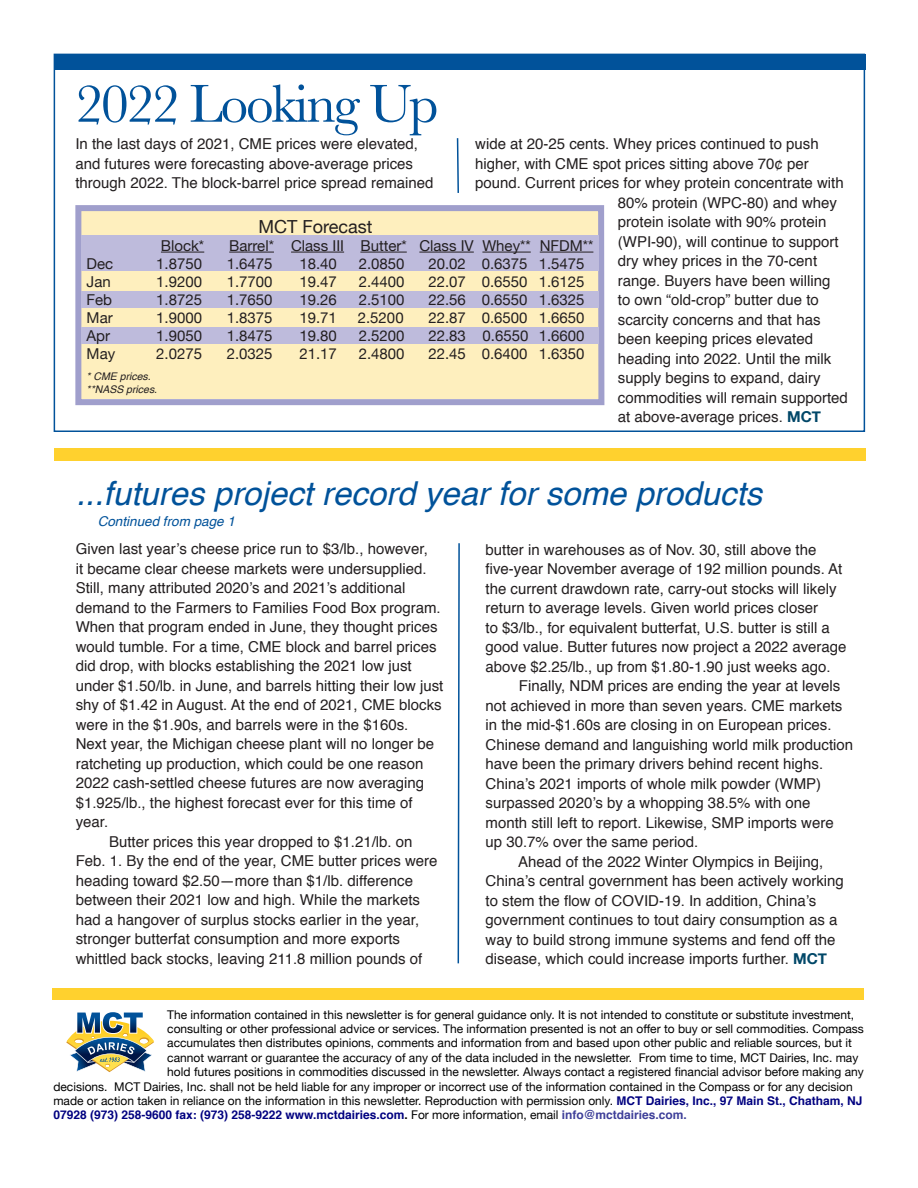
<style>
.page{position:relative;width:918px;height:1188px;background:#fff}
.page>*{position:absolute;margin:0;border:0;box-sizing:border-box;transform-origin:0 0}
.t1{font:55.5px "Baskerville";letter-spacing:-.04em;color:#01529a}
.t2{font:italic 33px "Helvetica";color:#01529a}
.t3{font:18px "Helvetica Neue";color:#231f20}
.t4{font:15px/19.5px "Helvetica";color:#231f20}
.forecast_chart{font:15px "Helvetica Neue";color:#231f20}
.t5{font:italic 13.5px "Helvetica";color:#01529a}
.t6{font:12px "Helvetica Neue";color:#000}
.t7{font:700 12px "Helvetica";color:#000080}
.t8{font:italic 10.5px "Helvetica";color:#231f20}
.s1{font-family:"Helvetica Neue";font-weight:700;color:#004768}
.s2{font-family:"Helvetica";font-weight:700;color:#000080}
.s3{color:#000}
.s4{font-family:"Helvetica Neue";font-weight:400;color:#000}
.s5{color:#3e3f99}
</style>
<div class="page">
<svg style="left:456px;top:138px;width:3px;height:55px"></svg>
<div style="left:54px;top:449px;width:812px;height:12px;background:#ffd12e"></div>
<svg style="left:66px;top:1012px;width:88px;height:60px"></svg>
<div style="left:82px;top:210px;width:517px;height:189px;background:#feefbe"></div>
<div style="left:75px;top:205px;width:529px;height:200px;border:6px solid #a09fcc"></div>
<div style="left:81px;top:236px;width:517px;height:35px;background:#bebbdc"></div>
<div style="left:81px;top:291px;width:517px;height:17px;background:#bebbdc"></div>
<div style="left:81px;top:327px;width:517px;height:17px;background:#bebbdc"></div>
<hr style="left:161px;top:252px;width:43px;height:1px;background:#231f20">
<hr style="left:229px;top:252px;width:45px;height:1px;background:#231f20">
<hr style="left:291px;top:252px;width:53px;height:1px;background:#231f20">
<hr style="left:360px;top:252px;width:47px;height:1px;background:#231f20">
<hr style="left:419px;top:252px;width:55px;height:1px;background:#231f20">
<hr style="left:482px;top:252px;width:49px;height:1px;background:#231f20">
<hr style="left:540px;top:252px;width:53px;height:1px;background:#231f20">
<div style="left:53px;top:989px;width:811px;height:11px;background:#ffd12e"></div>
<div style="left:54px;top:54px;width:811px;height:16px;background:#01529a"></div>
<svg style="left:457px;top:543px;width:3px;height:421px"></svg>
<p class="t1" style="left:75px;top:68px;width:365px">2022 Looking Up</p>
<p class="t4" style="left:75px;top:135px;width:360px">In the last days of 2021, CME prices were elevated, and futures were forecasting above-average prices through 2022. The block-barrel price spread remained</p>
<p class="t4" style="left:475px;top:135px;width:345px">wide at 20-25 cents. Whey prices continued to push</p>
<p class="t4" style="left:475px;top:154px;width:335px">higher, with CME spot prices sitting above 70¢ per</p>
<p class="t4" style="left:475px;top:174px;width:370px">pound. Current prices for whey protein concentrate with</p>
<p class="t4" style="left:618px;top:193px;width:221px">80% protein (WPC-80) and whey</p>
<p class="t4" style="left:618px;top:213px;width:210px">protein isolate with 90% protein</p>
<p class="t4" style="left:618px;top:232px;width:222px">(WPI-90), will continue to support</p>
<p class="t4" style="left:618px;top:252px;width:201px">dry whey prices in the 70-cent</p>
<p class="t4" style="left:618px;top:271px;width:214px">range. Buyers have been willing</p>
<p class="t4" style="left:618px;top:291px;width:202px">to own “old-crop” butter due to</p>
<p class="t4" style="left:618px;top:310px;width:204px">scarcity concerns and that has</p>
<p class="t4" style="left:618px;top:330px;width:197px">been keeping prices elevated</p>
<p class="t4" style="left:618px;top:349px;width:215px">heading into 2022. Until the milk</p>
<p class="t4" style="left:618px;top:369px;width:204px">supply begins to expand, dairy</p>
<p class="t4" style="left:618px;top:388px;width:232px">commodities will remain supported</p>
<p class="t4" style="left:618px;top:408px;width:205px">at above-average prices. <span class="s1">MCT</span></p>
<p class="t3" style="left:259px;top:213px;width:116px">MCT Forecast</p>
<p class="forecast_chart" style="left:161px;top:234px;width:45px">Block*</p>
<p class="forecast_chart" style="left:229px;top:234px;width:366px">Barrel* Class III Butter* Class IV Whey** NFDM**</p>
<p class="forecast_chart" style="left:87px;top:252px;width:28px">Dec</p>
<p class="forecast_chart" style="left:156px;top:252px;width:47px">1.8750</p>
<p class="forecast_chart" style="left:227px;top:252px;width:47px">1.6475</p>
<p class="forecast_chart" style="left:299px;top:252px;width:39px">18.40</p>
<p class="forecast_chart" style="left:359px;top:252px;width:47px">2.0850</p>
<p class="forecast_chart" style="left:428px;top:252px;width:158px">20.02 0.6375 1.5475</p>
<p class="forecast_chart" style="left:87px;top:270px;width:26px">Jan</p>
<p class="forecast_chart" style="left:156px;top:270px;width:47px">1.9200</p>
<p class="forecast_chart" style="left:227px;top:270px;width:47px">1.7700</p>
<p class="forecast_chart" style="left:299px;top:270px;width:39px">19.47</p>
<p class="forecast_chart" style="left:359px;top:270px;width:47px">2.4400</p>
<p class="forecast_chart" style="left:428px;top:270px;width:158px">22.07 0.6550 1.6125</p>
<p class="forecast_chart" style="left:87px;top:288px;width:27px">Feb</p>
<p class="forecast_chart" style="left:156px;top:288px;width:47px">1.8725</p>
<p class="forecast_chart" style="left:227px;top:288px;width:47px">1.7650</p>
<p class="forecast_chart" style="left:299px;top:288px;width:39px">19.26</p>
<p class="forecast_chart" style="left:359px;top:288px;width:47px">2.5100</p>
<p class="forecast_chart" style="left:428px;top:288px;width:158px">22.56 0.6550 1.6325</p>
<p class="forecast_chart" style="left:87px;top:306px;width:28px">Mar</p>
<p class="forecast_chart" style="left:156px;top:306px;width:47px">1.9000</p>
<p class="forecast_chart" style="left:227px;top:306px;width:47px">1.8375</p>
<p class="forecast_chart" style="left:299px;top:306px;width:39px">19.71</p>
<p class="forecast_chart" style="left:358px;top:306px;width:47px">2.5200</p>
<p class="forecast_chart" style="left:428px;top:306px;width:158px">22.87 0.6500 1.6650</p>
<p class="forecast_chart" style="left:87px;top:324px;width:25px">Apr</p>
<p class="forecast_chart" style="left:156px;top:324px;width:47px">1.9050</p>
<p class="forecast_chart" style="left:227px;top:324px;width:47px">1.8475</p>
<p class="forecast_chart" style="left:299px;top:324px;width:39px">19.80</p>
<p class="forecast_chart" style="left:359px;top:324px;width:47px">2.5200</p>
<p class="forecast_chart" style="left:428px;top:324px;width:158px">22.83 0.6550 1.6600</p>
<p class="forecast_chart" style="left:87px;top:342px;width:30px">May</p>
<p class="forecast_chart" style="left:156px;top:342px;width:47px">2.0275</p>
<p class="forecast_chart" style="left:227px;top:342px;width:47px">2.0325</p>
<p class="forecast_chart" style="left:299px;top:342px;width:39px">21.17</p>
<p class="forecast_chart" style="left:359px;top:342px;width:47px">2.4800</p>
<p class="forecast_chart" style="left:428px;top:342px;width:158px">22.45 0.6400 1.6350</p>
<p class="t8" style="left:87px;top:368px;width:66px">* CME prices.</p>
<p class="t8" style="left:87px;top:381px;width:72px">**NASS prices.</p>
<p class="t2" style="left:76px;top:468px;width:687px">...futures project record year for some products</p>
<p class="t5" style="left:98px;top:511px;width:139px">Continued from page 1</p>
<p class="t4" style="left:76px;top:540px;width:369px">Given last year’s cheese price run to $3/lb., however,<br>it became clear cheese markets were undersupplied.<br>Still, many attributed 2020’s and 2021’s additional demand to the Farmers to Families Food Box program.<br>When that program ended in June, they thought prices would tumble. For a time, CME block and barrel prices did drop, with blocks establishing the 2021 low just under $1.50/lb. in June, and barrels hitting their low just shy of $1.42 in August. At the end of 2021, CME blocks were in the $1.90s, and barrels were in the $160s.<br>Next year, the Michigan cheese plant will no longer be ratcheting up production, which could be one reason 2022 cash-settled cheese futures are now averaging $1.925/lb., the highest forecast ever for this time of year.</p>
<p class="t4" style="left:76px;top:832px;width:363px;text-indent:33px">Butter prices this year dropped to $1.21/lb. on Feb. 1. By the end of the year, CME butter prices were heading toward $2.50—more than $1/lb. difference between their 2021 low and high. While the markets had a hangover of surplus stocks earlier in the year, stronger butterfat consumption and more exports whittled back stocks, leaving 211.8 million pounds of</p>
<p class="t4" style="left:486px;top:540px;width:363px">butter in warehouses as of Nov. 30, still above the five-year November average of 192 million pounds. At the current drawdown rate, carry-out stocks will likely return to average levels. Given world prices closer<br>to $3/lb., for equivalent butterfat, U.S. butter is still a good value. Butter futures now project a 2022 average above $2.25/lb., up from $1.80-1.90 just weeks ago.</p>
<p class="t4" style="left:486px;top:677px;width:369px;text-indent:33px">Finally, NDM prices are ending the year at levels not achieved in more than seven years. CME markets in the mid-$1.60s are closing in on European prices.<br>Chinese demand and languishing world milk production have been the primary drivers behind recent highs.<br>China’s 2021 imports of whole milk powder (WMP) surpassed 2020’s by a whopping 38.5% with one month still left to report. Likewise, SMP imports were up 30.7% over the same period.</p>
<p class="t4" style="left:486px;top:852px;width:360px;text-indent:33px">Ahead of the 2022 Winter Olympics in Beijing, China’s central government has been actively working to stem the flow of COVID-19. In addition, China’s government continues to tout dairy consumption as a way to build strong immune systems and fend off the disease, which could increase imports further. <span class="s1">MCT</span></p>
<p class="t6" style="left:167px;top:1006px;width:688px">The information contained in this newsletter is for general guidance only. It is not intended to constitute or substitute investment,</p>
<p class="t6" style="left:167px;top:1020px;width:698px">consulting or other professional advice or services. The information presented is not an offer to buy or sell commodities. Compass</p>
<p class="t6" style="left:167px;top:1034px;width:686px">accumulates then distributes opinions, comments and information from and based upon other public and reliable sources, but it</p>
<p class="t6" style="left:167px;top:1049px;width:693px">cannot warrant or guarantee the accuracy of any of the data included in the newsletter. From time to time, MCT Dairies, Inc. may</p>
<p class="t6" style="left:167px;top:1063px;width:698px">hold futures positions in commodities discussed in the newsletter. Always contact a registered financial advisor before making any</p>
<p class="t6" style="left:53px;top:1078px;width:801px">decisions. MCT Dairies, Inc. shall not be held liable for any improper or incorrect use of the information contained in the Compass or for any decision</p>
<p class="t6" style="left:53px;top:1092px;width:811px">made or action taken in reliance on the information in this newsletter. Reproduction with permission only. <span class="s2">MCT Dairies, Inc., 97 Main St., Chatham, NJ</span></p>
<p class="t7" style="left:53px;top:1105px;width:635px">07928 (973) 258-9600 fax: (973) 258-9222 www.mctdairies.com<span class="s3">.</span> <span class="s4">For more information, email</span> <span class="s5">info@mctdairies.com.</span></p>
</div>
